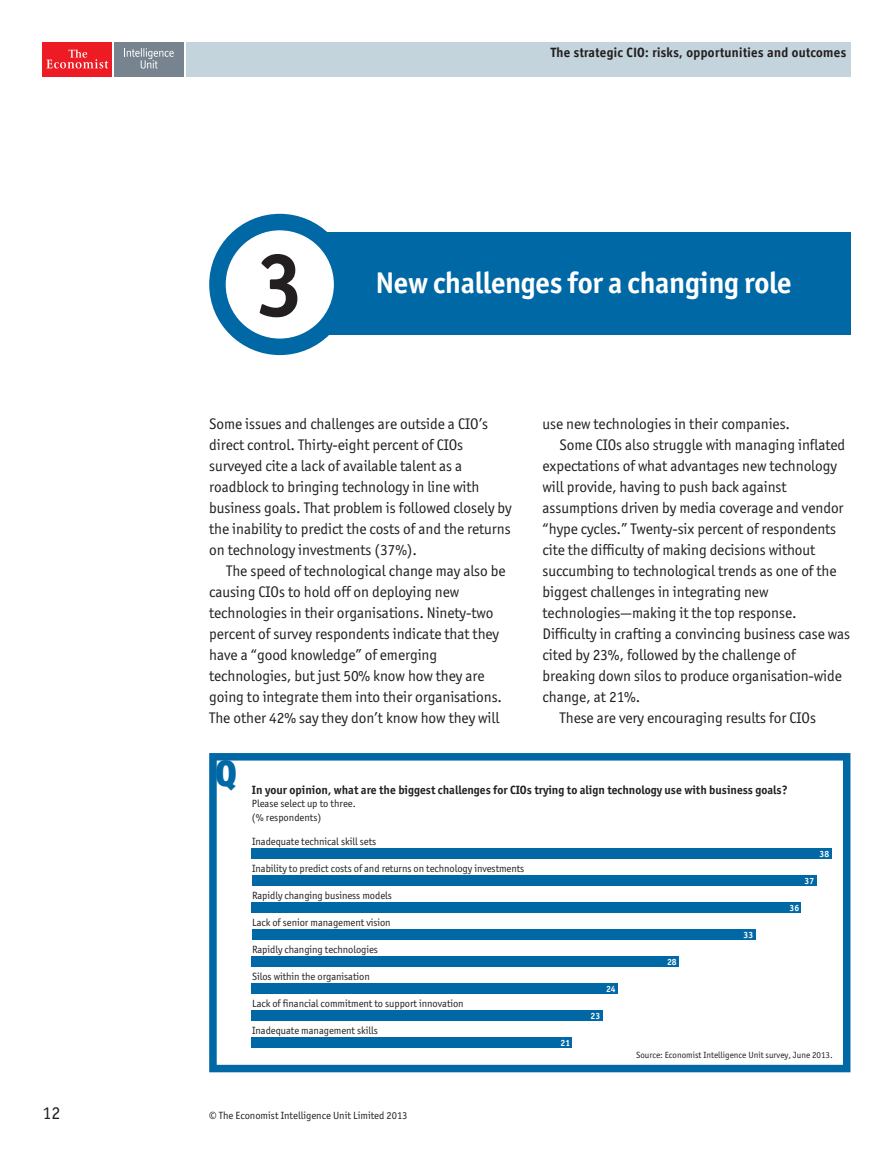
<style>
.page{position:relative;width:893px;height:1149px;background:#fff}
.page>*{position:absolute;margin:0;border:0;box-sizing:border-box;transform-origin:0 0}
.t1{font:700 90px "Officina San ITC";color:#231f20}
.t2{font:900 36px "Officina Display";color:#0068a5}
.t3{font:700 30px "Officina San ITC";letter-spacing:-.01em;color:#fff}
.t4{font:18px "Officina San ITC";color:#231f20}
.t5{font:15.3px/21px "Officina San ITC";letter-spacing:-.005em;color:#231f20}
.t6{font:700 13.5px "Officina Display";letter-spacing:.03em;color:#231f20}
.t7{font:700 12px "Officina San ITC";color:#231f20}
.t8{font:10.5px/13.5px "Officina San ITC";letter-spacing:-.005em;color:#231f20}
.t9{font:9px "Officina San ITC";color:#231f20}
.t10{font:700 9px "Officina San ITC";color:#fff}
</style>
<div class="page">
<div style="left:43px;top:43px;width:69px;height:34px;background:#ed1c24"></div>
<svg style="left:46px;top:49px;width:62px;height:19px"></svg>
<div style="left:114px;top:43px;width:70px;height:34px;background:#77848f"></div>
<svg style="left:124px;top:48px;width:50px;height:21px"></svg>
<div style="left:186px;top:43px;width:664px;height:34px;background:#c3d4dd"></div>
<div style="left:286px;top:233px;width:564px;height:102px;background:#0068a5"></div>
<svg style="left:217px;top:222px;width:125px;height:125px"></svg>
<div style="left:209px;top:214px;width:141px;height:141px;border:16px solid #0068a5;border-radius:50%"></div>
<svg style="left:209px;top:753px;width:641px;height:318px"></svg>
<div style="left:252px;top:847px;width:580px;height:11px;background:#0068a5"></div>
<div style="left:252px;top:874px;width:564px;height:11px;background:#0068a5"></div>
<div style="left:252px;top:901px;width:549px;height:11px;background:#0068a5"></div>
<div style="left:252px;top:929px;width:503px;height:10px;background:#0068a5"></div>
<div style="left:252px;top:955px;width:427px;height:11px;background:#0068a5"></div>
<div style="left:252px;top:983px;width:366px;height:10px;background:#0068a5"></div>
<div style="left:252px;top:1010px;width:351px;height:10px;background:#0068a5"></div>
<div style="left:252px;top:1037px;width:320px;height:10px;background:#0068a5"></div>
<h1 class="t1" style="left:256px;top:242px;width:50px">3</h1>
<p class="t6" style="left:550px;top:46px;width:297px">The strategic CIO: risks, opportunities and outcomes</p>
<h3 class="t3" style="left:376px;top:268px;width:417px">New challenges for a changing role</h3>
<p class="t5" style="left:209px;top:413px;width:304px">Some issues and challenges are outside a CIO’s direct control. Thirty-eight percent of CIOs surveyed cite a lack of available talent as a roadblock to bringing technology in line with business goals. That problem is followed closely by the inability to predict the costs of and the returns on technology investments (37%).</p>
<p class="t5" style="left:209px;top:560px;width:298px;text-indent:17px">The speed of technological change may also be causing CIOs to hold off on deploying new technologies in their organisations. Ninety-two percent of survey respondents indicate that they have a “good knowledge” of emerging technologies, but just 50% know how they are going to integrate them into their organisations.<br>The other 42% say they don’t know how they will</p>
<p class="t5" style="left:543px;top:413px;width:249px">use new technologies in their companies.</p>
<p class="t5" style="left:560px;top:434px;width:287px">Some CIOs also struggle with managing inflated</p>
<p class="t5" style="left:543px;top:455px;width:296px">expectations of what advantages new technology</p>
<p class="t5" style="left:543px;top:476px;width:246px">will provide, having to push back against</p>
<p class="t5" style="left:543px;top:497px;width:303px">assumptions driven by media coverage and vendor</p>
<p class="t5" style="left:543px;top:518px;width:295px">“hype cycles.” Twenty-six percent of respondents</p>
<p class="t5" style="left:543px;top:539px;width:274px">cite the difficulty of making decisions without</p>
<p class="t5" style="left:543px;top:560px;width:295px">succumbing to technological trends as one of the</p>
<p class="t5" style="left:543px;top:581px;width:227px">biggest challenges in integrating new</p>
<p class="t5" style="left:543px;top:602px;width:256px">technologies—making it the top response.</p>
<p class="t5" style="left:543px;top:623px;width:309px">Difficulty in crafting a convincing business case was</p>
<p class="t5" style="left:543px;top:644px;width:255px">cited by 23%, followed by the challenge of</p>
<p class="t5" style="left:543px;top:665px;width:301px">breaking down silos to produce organisation-wide</p>
<p class="t5" style="left:543px;top:686px;width:99px">change, at 21%.</p>
<p class="t5" style="left:560px;top:707px;width:258px">These are very encouraging results for CIOs</p>
<h2 class="t2" style="left:215px;top:756px;width:23px">Q</h2>
<p class="t7" style="left:252px;top:783px;width:537px">In your opinion, what are the biggest challenges for CIOs trying to align technology use with business goals?</p>
<p class="t8" style="left:252px;top:797px;width:105px">Please select up to three. (% respondents)</p>
<p class="t8" style="left:252px;top:834px;width:126px">Inadequate technical skill sets</p>
<p class="t8" style="left:252px;top:861px;width:274px">Inability to predict costs of and returns on technology investments</p>
<p class="t8" style="left:252px;top:888px;width:141px">Rapidly changing business models</p>
<p class="t8" style="left:252px;top:915px;width:140px">Lack of senior management vision</p>
<p class="t8" style="left:252px;top:942px;width:127px">Rapidly changing technologies</p>
<p class="t8" style="left:252px;top:969px;width:119px">Silos within the organisation</p>
<p class="t8" style="left:252px;top:996px;width:213px">Lack of financial commitment to support innovation</p>
<p class="t8" style="left:252px;top:1023px;width:127px">Inadequate management skills</p>
<p class="t10" style="left:561px;top:1038px;width:11px">21</p>
<p class="t10" style="left:606px;top:984px;width:11px">24</p>
<p class="t10" style="left:591px;top:1011px;width:11px">23</p>
<p class="t10" style="left:820px;top:849px;width:11px">38</p>
<p class="t10" style="left:805px;top:876px;width:11px">37</p>
<p class="t10" style="left:667px;top:957px;width:11px">28</p>
<p class="t10" style="left:744px;top:930px;width:11px">33</p>
<p class="t10" style="left:790px;top:903px;width:11px">36</p>
<p class="t9" style="left:636px;top:1049px;width:198px">Source: Economist Intelligence Unit survey, June 2013.</p>
<p class="t4" style="left:43px;top:1103px;width:19px">12</p>
<p class="t8" style="left:209px;top:1108px;width:200px">© The Economist Intelligence Unit Limited 2013</p>
</div>
